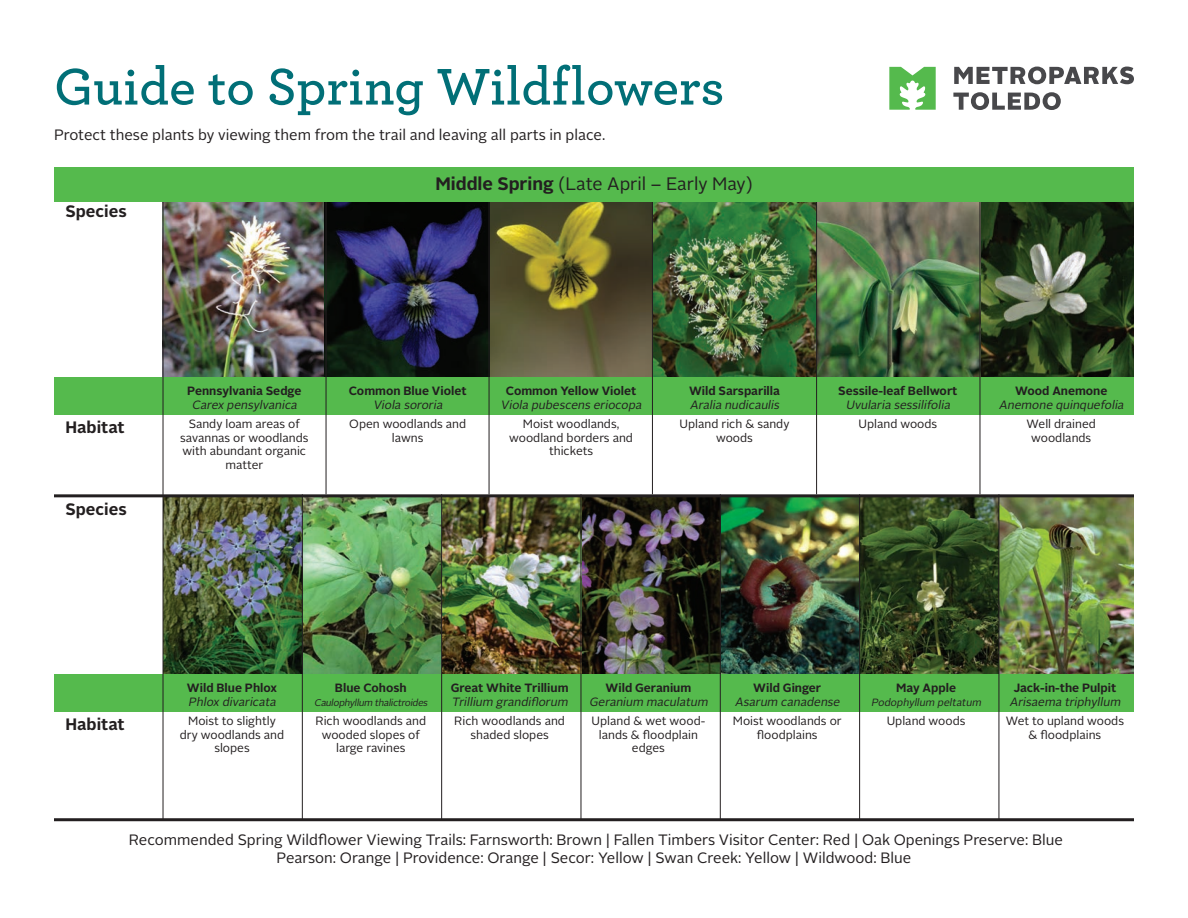
<style>
.page{position:relative;width:1188px;height:918px;background:#fff}
.page>*{position:absolute;margin:0;border:0;box-sizing:border-box;transform-origin:0 0}
.t1{font:600 54px "Archer";color:#016f77}
.t2{font:18px "Alright Sans";color:#231f20}
.t3{font:700 16.5px "Alright Sans";color:#231f20}
.t4{font:15px/18px "Alright Sans";color:#231f20;text-align:center}
.t5{font:12px/13.5px "Alright Sans";color:#231f20;text-align:center}
.t6{font:italic 12px "Alright Sans";color:#231f20}
.t7{font:700 12px "Alright Sans";color:#231f20}
.t8{font:italic 10.5px "Alright Sans";color:#231f20}
.t9{font:italic 9.75px "Alright Sans";color:#231f20}
.s1{font-weight:700}
</style>
<div class="page">
<img style="left:164px;top:201px;width:161px;height:176px">
<img style="left:164px;top:497px;width:277px;height:177px">
<img style="left:981px;top:201px;width:153px;height:176px">
<img style="left:817px;top:201px;width:163px;height:176px">
<img style="left:653px;top:201px;width:163px;height:176px">
<img style="left:490px;top:201px;width:162px;height:176px">
<img style="left:325px;top:201px;width:164px;height:176px">
<img style="left:721px;top:497px;width:138px;height:177px">
<img style="left:1000px;top:497px;width:134px;height:177px">
<img style="left:860px;top:497px;width:139px;height:177px">
<img style="left:582px;top:497px;width:138px;height:177px">
<img style="left:442px;top:497px;width:139px;height:177px">
<svg style="left:954px;top:67px;width:180px;height:17px"></svg>
<svg style="left:953px;top:92px;width:108px;height:18px"></svg>
<svg style="left:889px;top:67px;width:47px;height:43px"></svg>
<div style="left:54px;top:377px;width:1080px;height:38px;background:#55ba4d"></div>
<hr style="left:54px;top:494px;width:1080px;height:3px;background:#231f20">
<div style="left:54px;top:674px;width:1080px;height:38px;background:#55ba4d"></div>
<hr style="left:54px;top:818px;width:1080px;height:3px;background:#231f20">
<hr style="left:326px;top:201px;width:1px;height:293px;background:#231f20">
<hr style="left:489px;top:201px;width:1px;height:293px;background:#231f20">
<hr style="left:652px;top:201px;width:1px;height:293px;background:#231f20">
<hr style="left:163px;top:201px;width:1px;height:293px;background:#231f20">
<hr style="left:816px;top:201px;width:1px;height:293px;background:#231f20">
<hr style="left:980px;top:201px;width:1px;height:293px;background:#231f20">
<div style="left:54px;top:167px;width:1080px;height:34px;background:#55ba4d"></div>
<hr style="left:163px;top:494px;width:1px;height:326px;background:#231f20">
<hr style="left:302px;top:494px;width:1px;height:326px;background:#231f20">
<hr style="left:441px;top:494px;width:1px;height:326px;background:#231f20">
<hr style="left:581px;top:494px;width:1px;height:326px;background:#231f20">
<hr style="left:720px;top:494px;width:1px;height:326px;background:#231f20">
<hr style="left:859px;top:494px;width:1px;height:326px;background:#231f20">
<hr style="left:999px;top:494px;width:1px;height:326px;background:#231f20">
<h1 class="t1" style="left:54px;top:46px;width:672px">Guide to Spring Wildflowers</h1>
<p class="t4" style="left:54px;top:127px;width:553px">Protect these plants by viewing them from the trail and leaving all parts in place.</p>
<h3 class="t3" style="left:66px;top:200px;width:63px">Species</h3>
<h2 class="t2" style="left:435px;top:172px;width:319px"><span class="s1">Middle Spring</span> (Late April – Early May)</h2>
<h3 class="t3" style="left:66px;top:415px;width:61px">Habitat</h3>
<h3 class="t3" style="left:66px;top:497px;width:63px">Species</h3>
<p class="t7" style="left:187px;top:383px;width:116px">Pennsylvania Sedge</p>
<p class="t6" style="left:192px;top:396px;width:110px">Carex pensylvanica</p>
<p class="t5" style="left:180px;top:417px;width:130px">Sandy loam areas of savannas or woodlands with abundant organic matter</p>
<p class="t7" style="left:349px;top:383px;width:119px">Common Blue Violet</p>
<p class="t6" style="left:373px;top:396px;width:74px">Viola sororia</p>
<p class="t5" style="left:349px;top:417px;width:118px">Open woodlands and lawns</p>
<p class="t7" style="left:506px;top:383px;width:132px">Common Yellow Violet</p>
<p class="t6" style="left:501px;top:396px;width:145px">Viola pubescens eriocopa</p>
<p class="t5" style="left:509px;top:417px;width:125px">Moist woodlands, woodland borders and thickets</p>
<p class="t7" style="left:689px;top:383px;width:93px">Wild Sarsparilla</p>
<p class="t6" style="left:690px;top:396px;width:94px">Aralia nudicaulis</p>
<p class="t5" style="left:680px;top:417px;width:111px">Upland rich &amp; sandy woods</p>
<p class="t7" style="left:838px;top:383px;width:121px">Sessile-leaf Bellwort</p>
<p class="t6" style="left:846px;top:396px;width:109px">Uvularia sessilifolia</p>
<p class="t5" style="left:859px;top:417px;width:80px">Upland woods</p>
<p class="t7" style="left:1015px;top:383px;width:94px">Wood Anemone</p>
<p class="t6" style="left:999px;top:396px;width:129px">Anemone quinquefolia</p>
<p class="t5" style="left:1027px;top:417px;width:71px">Well drained woodlands</p>
<h3 class="t3" style="left:66px;top:712px;width:61px">Habitat</h3>
<p class="t7" style="left:187px;top:680px;width:92px">Wild Blue Phlox</p>
<p class="t6" style="left:188px;top:693px;width:92px">Phlox divaricata</p>
<p class="t5" style="left:180px;top:714px;width:106px">Moist to slightly dry woodlands and slopes</p>
<p class="t7" style="left:335px;top:680px;width:73px">Blue Cohosh</p>
<p class="t9" style="left:314px;top:696px;width:117px">Caulophyllum thalictroides</p>
<p class="t5" style="left:316px;top:714px;width:112px">Rich woodlands and wooded slopes of large ravines</p>
<p class="t7" style="left:451px;top:680px;width:119px">Great White Trillium</p>
<p class="t6" style="left:452px;top:693px;width:121px">Trillium grandi-orum</p>
<p class="t5" style="left:454px;top:714px;width:112px">Rich woodlands and shaded slopes</p>
<p class="t7" style="left:606px;top:680px;width:87px">Wild Geranium</p>
<p class="t6" style="left:589px;top:693px;width:123px">Geranium maculatum</p>
<p class="t5" style="left:592px;top:714px;width:115px">Upland &amp; wet wood&shy;lands &amp; -oodplain edges</p>
<p class="t7" style="left:753px;top:680px;width:69px">Wild Ginger</p>
<p class="t6" style="left:735px;top:693px;width:109px">Asarum canadense</p>
<p class="t5" style="left:733px;top:714px;width:110px">Moist woodlands or -oodplains</p>
<p class="t7" style="left:896px;top:680px;width:61px">May Apple</p>
<p class="t8" style="left:871px;top:695px;width:114px">Podophyllum peltatum</p>
<p class="t5" style="left:887px;top:714px;width:80px">Upland woods</p>
<p class="t7" style="left:1013px;top:680px;width:104px">Jack-in-the Pulpit</p>
<p class="t6" style="left:1009px;top:693px;width:115px">Arisaema triphyllum</p>
<p class="t5" style="left:1006px;top:714px;width:120px">Wet to upland woods &amp; -oodplains</p>
<p class="t4" style="left:129px;top:831px;width:936px">Recommended Spring Wild-ower Viewing Trails: Farnsworth: Brown | Fallen Timbers Visitor Center: Red | Oak Openings Preserve: Blue<br>Pearson: Orange | Providence: Orange | Secor: Yellow | Swan Creek: Yellow | Wildwood: Blue</p>
</div>
